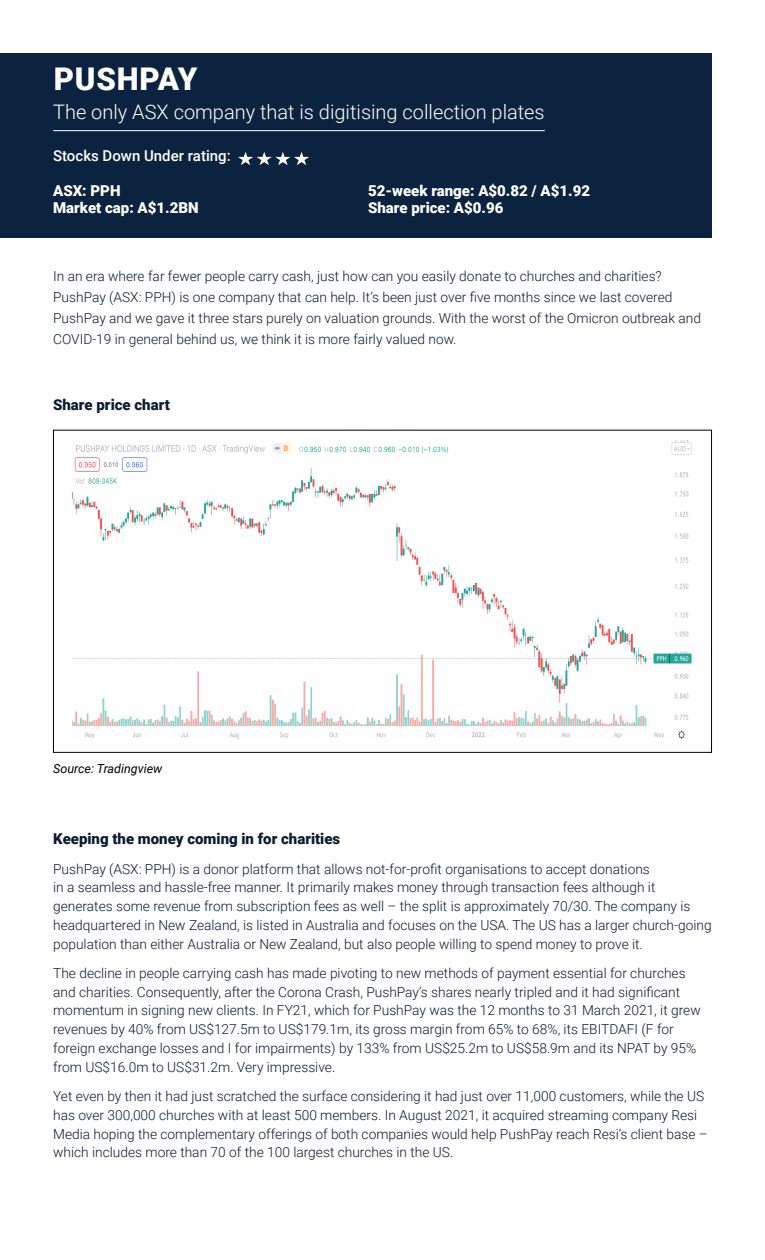
<style>
.page{position:relative;width:765px;height:1260px;background:#fff}
.page>*{position:absolute;margin:0;border:0;box-sizing:border-box;transform-origin:0 0}
.t1{font:900 31.25px "Roboto";letter-spacing:.025em;color:#fff}
.t2{font:300 20px "Roboto";color:#fff}
.t3{font:900 15px "Roboto";color:#fff}
.t4{font:900 15px "Roboto";color:#0b1b31}
.t5{font:500 15px "Roboto";color:#fff}
.t6{font:300 13.75px/18.8px "Roboto";color:#0b1b31}
.t7{font:italic 12.5px "Roboto";color:#000}
</style>
<div class="page">
<div style="left:0;top:53px;width:712px;height:185px;background:#0c233f"></div>
<hr style="left:53px;top:130px;width:492px;height:1px;background:#fff">
<svg style="left:238px;top:152px;width:71px;height:13px"></svg>
<img style="left:72px;top:441px;width:620px;height:298px">
<h1 class="t1" style="left:54px;top:57px;width:145px">PUSHPAY</h1>
<h2 class="t2" style="left:53px;top:97px;width:493px">The only ASX company that is digitising collection plates</h2>
<p class="t5" style="left:53px;top:146px;width:179px">Stocks Down Under rating:</p>
<p class="t3" style="left:53px;top:180px;width:69px">ASX: PPH</p>
<p class="t3" style="left:368px;top:180px;width:223px">52-week range: A$0.82 / A$1.92</p>
<p class="t3" style="left:53px;top:197px;width:147px">Market cap: A$1.2BN</p>
<p class="t3" style="left:368px;top:197px;width:137px">Share price: A$0.96</p>
<p class="t6" style="left:53px;top:265px;width:649px;line-height:21.2px">In an era where far fewer people carry cash, just how can you easily donate to churches and charities?<br>PushPay (ASX: PPH) is one company that can help. It’s been just over five months since we last covered PushPay and we gave it three stars purely on valuation grounds. With the worst of the Omicron outbreak and COVID-19 in general behind us, we think it is more fairly valued now.</p>
<p class="t4" style="left:53px;top:394px;width:118px">Share price chart</p>
<p class="t7" style="left:53px;top:760px;width:111px">Source: Tradingview</p>
<p class="t4" style="left:53px;top:828px;width:289px">Keeping the money coming in for charities</p>
<p class="t6" style="left:53px;top:859px;width:660px">PushPay (ASX: PPH) is a donor platform that allows not-for-profit organisations to accept donations<br>in a seamless and hassle-free manner. It primarily makes money through transaction fees although it generates some revenue from subscription fees as well – the split is approximately 70/30. The company is headquartered in New Zealand, is listed in Australia and focuses on the USA. The US has a larger church-going population than either Australia or New Zealand, but also people willing to spend money to prove it.</p>
<p class="t6" style="left:53px;top:963px;width:649px">The decline in people carrying cash has made pivoting to new methods of payment essential for churches and charities. Consequently, after the Corona Crash, PushPay’s shares nearly tripled and it had significant momentum in signing new clients. In FY21, which for PushPay was the 12 months to 31 March 2021, it grew revenues by 40% from US$127.5m to US$179.1m, its gross margin from 65% to 68%, its EBITDAFI (F for foreign exchange losses and I for impairments) by 133% from US$25.2m to US$58.9m and its NPAT by 95% from US$16.0m to US$31.2m. Very impressive.</p>
<p class="t6" style="left:53px;top:1086px;width:656px">Yet even by then it had just scratched the surface considering it had just over 11,000 customers, while the US has over 300,000 churches with at least 500 members. In August 2021, it acquired streaming company Resi Media hoping the complementary offerings of both companies would help PushPay reach Resi’s client base – which includes more than 70 of the 100 largest churches in the US.</p>
</div>
